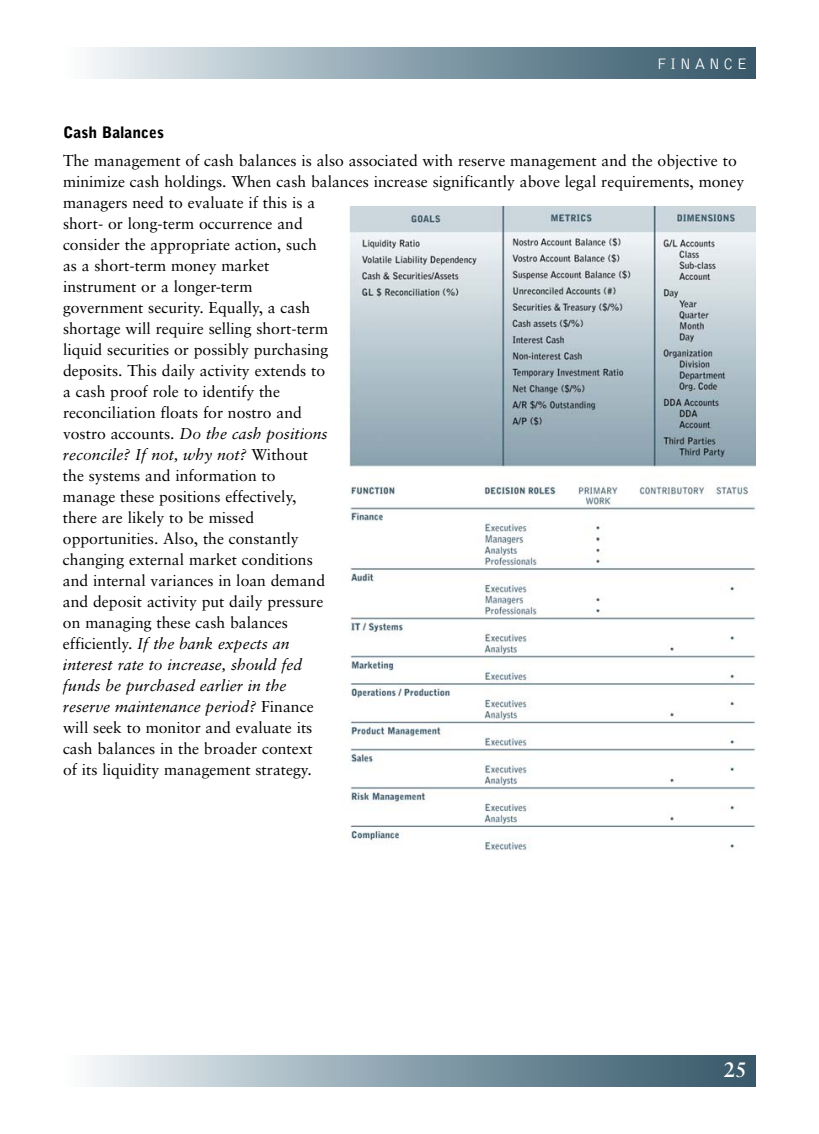
<style>
.page{position:relative;width:819px;height:1134px;background:#fff}
.page>*{position:absolute;margin:0;border:0;box-sizing:border-box;transform-origin:0 0}
.t1{font:700 21px "Sabon";color:#fff}
.t2{font:15.75px/21px "Sabon";color:#000}
.t3{font:900 15.75px "Bell Gothic";color:#000}
.t4{font:300 15.75px "Bell Gothic";letter-spacing:.22em;color:#fff}
.s1{font-style:italic}
</style>
<div class="page">
<img style="left:91px;top:47px;width:665px;height:32px">
<img style="left:91px;top:1055px;width:665px;height:32px">
<img style="left:349px;top:207px;width:407px;height:644px">
<p class="t4" style="left:657px;top:58px;width:92px">FINANCE</p>
<p class="t3" style="left:63px;top:126px;width:103px">Cash Balances</p>
<p class="t2" style="left:63px;top:151px;width:683px">The management of cash balances is also associated with reserve management and the objective to minimize cash holdings. When cash balances increase significantly above legal requirements, money managers need to evaluate if this is a<br>short- or long-term occurrence and<br>consider the appropriate action, such<br>as a short-term money market<br>instrument or a longer-term<br>government security. Equally, a cash<br>shortage will require selling short-term<br>liquid securities or possibly purchasing<br>deposits. This daily activity extends to<br>a cash proof role to identify the<br>reconciliation floats for nostro and<br>vostro accounts. <span class="s1">Do the cash positions<br>reconcile? If not, why not?</span> Without<br>the systems and information to<br>manage these positions effectively,<br>there are likely to be missed<br>opportunities. Also, the constantly<br>changing external market conditions<br>and internal variances in loan demand<br>and deposit activity put daily pressure<br>on managing these cash balances<br>efficiently. <span class="s1">If the bank expects an<br>interest rate to increase, should fed<br>funds be purchased earlier in the<br>reserve maintenance period?</span> Finance<br>will seek to monitor and evaluate its<br>cash balances in the broader context<br>of its liquidity management strategy.</p>
<h1 class="t1" style="left:724px;top:1061px;width:25px">25</h1>
</div>
